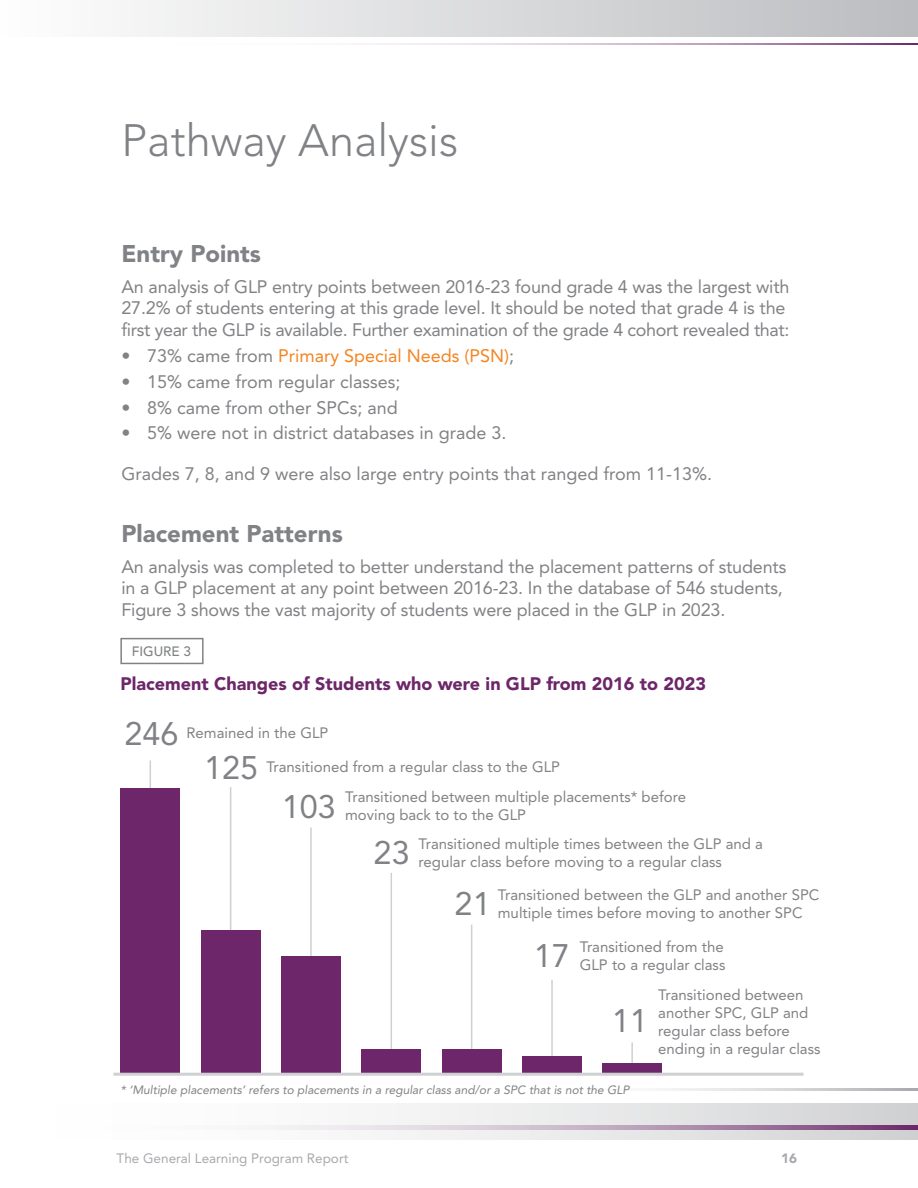
<style>
.page{position:relative;width:918px;height:1188px;background:#fff}
.page>*{position:absolute;margin:0;border:0;box-sizing:border-box;transform-origin:0 0}
.t1{font:300 45px "Avenir LT Std";color:#808285}
.t2{font:32.4px "Avenir LT Std";color:#808285}
.t3{font:900 24px "Avenir LT Std";color:#808285}
.t4{font:18px/21.6px "Avenir LT Std";letter-spacing:-.01em;color:#808285}
.t5{font:900 18px "Avenir LT Std";color:#6c2669}
.t6{font:18px "Avenir LT Std";color:#f58420}
.t7{font:15px/18px "Avenir LT Std";color:#808285}
.t8{font:13.5px "Avenir LT Std";color:#a8a9ad}
.t9{font:500 13.5px "Avenir LT Std";color:#808285}
.t10{font:900 13.5px "Avenir LT Std";color:#a8a9ad}
.t11{font:italic 12px "Avenir LT Std";color:#808285}
.s1{color:#808285}
</style>
<div class="page">
<hr style="left:77px;top:43px;width:841px;height:1px;background:#6c2669">
<hr style="left:549px;top:1089px;width:369px;height:2px;background:#a8a9ad">
<div style="left:0;top:0;width:918px;height:37px;background:linear-gradient(to right,#fefefe,#bcbdc0)"></div>
<div style="left:0;top:1103px;width:918px;height:37px;background:linear-gradient(to right,#fff,#d6d6d8)"></div>
<svg style="left:0;top:1125px;width:918px;height:5px"></svg>
<hr style="left:150px;top:760px;width:1px;height:35px;background:#cfd0d2">
<hr style="left:230px;top:787px;width:1px;height:152px;background:#cfd0d2">
<hr style="left:310px;top:827px;width:2px;height:141px;background:#cfd0d2">
<hr style="left:551px;top:980px;width:2px;height:84px;background:#cfd0d2">
<hr style="left:631px;top:1042px;width:2px;height:24px;background:#cfd0d2">
<hr style="left:471px;top:925px;width:1px;height:131px;background:#cfd0d2">
<hr style="left:391px;top:873px;width:1px;height:189px;background:#cfd0d2">
<div style="left:120px;top:788px;width:60px;height:285px;background:#6c2669"></div>
<div style="left:361px;top:1049px;width:60px;height:24px;background:#6c2669"></div>
<div style="left:442px;top:1049px;width:59px;height:24px;background:#6c2669"></div>
<div style="left:522px;top:1056px;width:60px;height:17px;background:#6c2669"></div>
<div style="left:602px;top:1063px;width:60px;height:10px;background:#6c2669"></div>
<div style="left:281px;top:956px;width:60px;height:117px;background:#6c2669"></div>
<div style="left:201px;top:930px;width:60px;height:143px;background:#6c2669"></div>
<hr style="left:113px;top:1073px;width:691px;height:3px;background:#cfd0d2">
<div style="left:120px;top:638px;width:84px;height:26px;border:2px solid #808285"></div>
<h1 class="t1" style="left:122px;top:114px;width:338px">Pathway Analysis</h1>
<h3 class="t3" style="left:122px;top:239px;width:141px">Entry Points</h3>
<p class="t4" style="left:122px;top:276px;width:670px">An analysis of GLP entry points between 2016-23 found grade 4 was the largest with<br>27.2% of students entering at this grade level. It should be noted that grade 4 is the first year the GLP is available. Further examination of the grade 4 cohort revealed that:</p>
<p class="t6" style="left:122px;top:345px;width:394px"><span class="s1">• 73% came from</span> Primary Special Needs (PSN)<span class="s1">;</span></p>
<p class="t4" style="left:122px;top:371px;width:280px">• 15% came from regular classes;</p>
<p class="t4" style="left:122px;top:397px;width:278px">• 8% came from other SPCs; and</p>
<p class="t4" style="left:122px;top:423px;width:386px">• 5% were not in district databases in grade 3.</p>
<p class="t4" style="left:122px;top:463px;width:592px">Grades 7, 8, and 9 were also large entry points that ranged from 11-13%.</p>
<h3 class="t3" style="left:122px;top:519px;width:223px">Placement Patterns</h3>
<p class="t4" style="left:122px;top:556px;width:666px">An analysis was completed to better understand the placement patterns of students in a GLP placement at any point between 2016-23. In the database of 546 students,<br>Figure 3 shows the vast majority of students were placed in the GLP in 2023.</p>
<p class="t9" style="left:132px;top:643px;width:61px">FIGURE 3</p>
<p class="t5" style="left:120px;top:673px;width:587px">Placement Changes of Students who were in GLP from 2016 to 2023</p>
<h2 class="t2" style="left:124px;top:715px;width:56px">246</h2>
<p class="t7" style="left:186px;top:724px;width:143px">Remained in the GLP</p>
<p class="t7" style="left:345px;top:751px;width:342px;line-height:30.6px;text-indent:-79px">Transitioned from a regular class to the GLP<br>Transitioned between multiple placements* before</p>
<p class="t7" style="left:345px;top:806px;width:182px">moving back to to the GLP</p>
<h2 class="t2" style="left:204px;top:749px;width:56px">125</h2>
<h2 class="t2" style="left:282px;top:788px;width:56px">103</h2>
<h2 class="t2" style="left:374px;top:834px;width:38px">23</h2>
<p class="t7" style="left:418px;top:835px;width:346px">Transitioned multiple times between the GLP and a regular class before moving to a regular class</p>
<h2 class="t2" style="left:455px;top:885px;width:38px">21</h2>
<p class="t7" style="left:498px;top:886px;width:323px">Transitioned between the GLP and another SPC multiple times before moving to another SPC</p>
<h2 class="t2" style="left:534px;top:937px;width:38px">17</h2>
<p class="t7" style="left:580px;top:938px;width:147px">Transitioned from the<br>GLP to a regular class</p>
<h2 class="t2" style="left:612px;top:1002px;width:38px">11</h2>
<p class="t7" style="left:658px;top:986px;width:164px">Transitioned between another SPC, GLP and regular class before ending in a regular class</p>
<p class="t11" style="left:120px;top:1083px;width:511px">* ‘Multiple placements’ refers to placements in a regular class and/or a SPC that is not the GLP</p>
<p class="t8" style="left:117px;top:1151px;width:233px">The General Learning Program Report</p>
<p class="t10" style="left:781px;top:1151px;width:17px">16</p>
</div>
